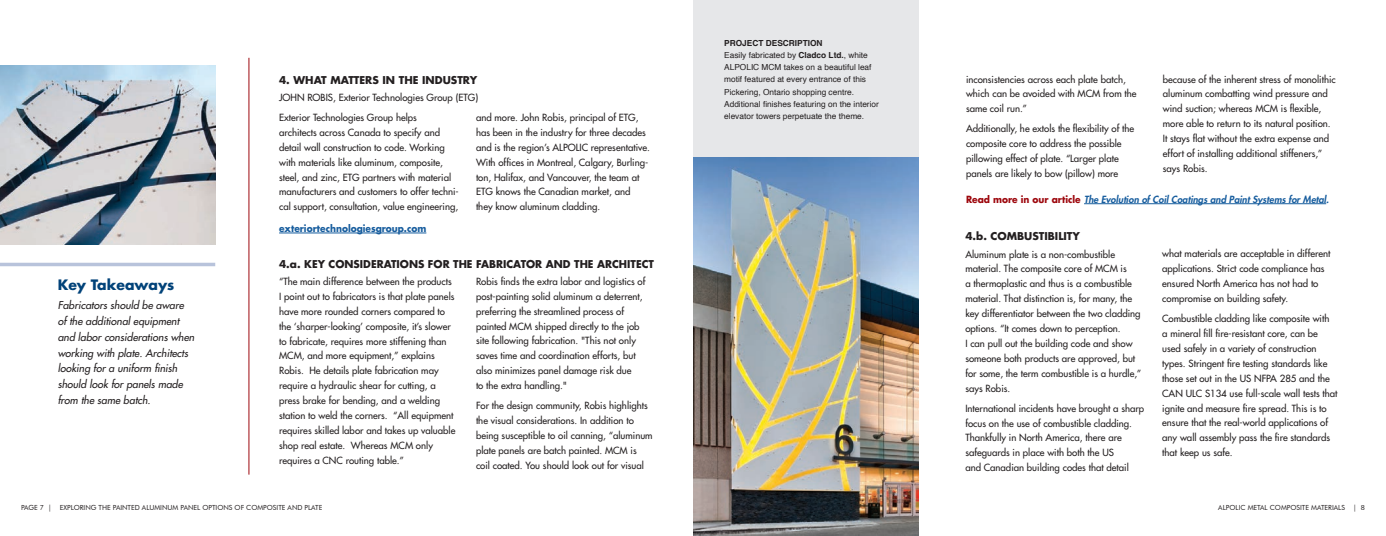
<style>
.page{position:relative;width:1386px;height:536px;background:#fff}
.page>*{position:absolute;margin:0;border:0;box-sizing:border-box;transform-origin:0 0}
.t1{font:700 14px "Futura Std";color:#004279}
.t2{font:italic 500 10.5px/15.8px "Futura Std";color:#231f20}
.t3{font:700 10.5px "Futura Std";color:#231f20}
.t4{font:500 9.62px/14.9px "Futura Std";color:#231f20}
.t5{font:italic 800 9.62px "Futura Std";color:#175d9e}
.t6{font:700 9.62px "Futura Std";color:#175d9e;scale:.94 1}
.t7{font:8.31px/12.2px "Helvetica";color:#231f20}
.t8{font:7px "Futura BT";color:#231f20}
.s1{font-weight:700}
.s2{font-weight:700;font-style:normal;color:#9d070d}
</style>
<div class="page">
<hr style="left:248px;top:58px;width:1px;height:416px;background:#9d070d">
<img style="left:0;top:66px;width:215px;height:178px">
<hr style="left:279px;top:233px;width:147px;height:1px;background:#175d9e">
<hr style="left:1084px;top:203px;width:242px;height:1px;background:#175d9e">
<hr style="left:0;top:263px;width:215px;height:3px;background:#b8c3db">
<div style="left:693px;top:0;width:226px;height:161px;background:#e6e7e9"></div>
<img style="left:693px;top:158px;width:226px;height:378px">
<h1 class="t1" style="left:58px;top:275px;width:118px">Key Takeaways</h1>
<p class="t2" style="left:58px;top:298px;width:138px">Fabricators should be aware of the additional equipment and labor considerations when working with plate. Architects looking for a uniform finish should look for panels made from the same batch.</p>
<p class="t3" style="left:279px;top:73px;width:200px">4. WHAT MATTERS IN THE INDUSTRY</p>
<p class="t4" style="left:279px;top:90px;width:201px">JOHN ROBIS, Exterior Technologies Group (ETG)</p>
<p class="t4" style="left:279px;top:110px;width:181px">Exterior Technologies Group helps<br>architects across Canada to specify and detail wall construction to code. Working with materials like aluminum, composite, steel, and zinc, ETG partners with material manufacturers and customers to offer techni&shy;cal support, consultation, value engineering,</p>
<p class="t4" style="left:476px;top:110px;width:174px">and more. John Robis, principal of ETG, has been in the industry for three decades and is the region’s ALPOLIC representative.<br>With offices in Montreal, Calgary, Burling&shy;ton, Halifax, and Vancouver, the team at ETG knows the Canadian market, and they know aluminum cladding.</p>
<p class="t6" style="left:279px;top:222px;width:158px">exteriortechnologiesgroup.com</p>
<p class="t3" style="left:279px;top:256px;width:376px">4.a. KEY CONSIDERATIONS FOR THE FABRICATOR AND THE ARCHITECT</p>
<p class="t4" style="left:279px;top:274px;width:178px">“The main difference between the products I point out to fabricators is that plate panels have more rounded corners compared to the ‘sharper-looking’ composite, it’s slower to fabricate, requires more stiffening than MCM, and more equipment,” explains Robis. He details plate fabrication may require a hydraulic shear for cutting, a press brake for bending, and a welding station to weld the corners. “All equipment requires skilled labor and takes up valuable shop real estate. Whereas MCM only requires a CNC routing table.”</p>
<p class="t4" style="left:476px;top:274px;width:171px">Robis finds the extra labor and logistics of post-painting solid aluminum a deterrent, preferring the streamlined process of painted MCM shipped directly to the job site following fabrication. "This not only saves time and coordination efforts, but also minimizes panel damage risk due<br>to the extra handling. "</p>
<p class="t4" style="left:476px;top:398px;width:178px">For the design community, Robis highlights the visual considerations. In addition to being susceptible to oil canning, “aluminum plate panels are batch painted. MCM is coil coated. You should look out for visual</p>
<p class="t7" style="left:724px;top:37px;width:156px"><span class="s1">PROJECT DESCRIPTION<br></span>Easily fabricated by <span class="s1">Cladco Ltd.</span>, white ALPOLIC MCM takes on a beautiful leaf motif featured at every entrance of this Pickering, Ontario shopping centre.<br>Additional finishes featuring on the interior elevator towers perpetuate the theme.</p>
<p class="t4" style="left:966px;top:72px;width:172px">inconsistencies across each plate batch, which can be avoided with MCM from the same coil run.”</p>
<p class="t4" style="left:966px;top:121px;width:170px">Additionally, he extols the flexibility of the composite core to address the possible pillowing effect of plate. “Larger plate panels are likely to bow (pillow) more</p>
<p class="t4" style="left:1163px;top:72px;width:174px">because of the inherent stress of monolithic aluminum combatting wind pressure and wind suction; whereas MCM is flexible, more able to return to its natural position.<br>It stays flat without the extra expense and effort of installing additional stiffeners,” says Robis.</p>
<p class="t5" style="left:966px;top:193px;width:365px"><span class="s2">Read more in our article</span> The Evolution of Coil Coatings and Paint Systems for Metal.</p>
<p class="t3" style="left:965px;top:229px;width:116px">4.b. COMBUSTIBILITY</p>
<p class="t4" style="left:965px;top:246px;width:178px">Aluminum plate is a non-combustible material. The composite core of MCM is<br>a thermoplastic and thus is a combustible material. That distinction is, for many, the key differentiator between the two cladding options. “It comes down to perception.<br>I can pull out the building code and show someone both products are approved, but for some, the term combustible is a hurdle,” says Robis.</p>
<p class="t4" style="left:965px;top:400px;width:180px">International incidents have brought a sharp focus on the use of combustible cladding.<br>Thankfully in North America, there are safeguards in place with both the US<br>and Canadian building codes that detail</p>
<p class="t4" style="left:1162px;top:246px;width:170px">what materials are acceptable in different applications. Strict code compliance has ensured North America has not had to compromise on building safety.</p>
<p class="t4" style="left:1162px;top:311px;width:177px">Combustible cladding like composite with<br>a mineral fill fire-resistant core, can be used safely in a variety of construction types. Stringent fire testing standards like those set out in the US NFPA 285 and the CAN ULC S134 use full-scale wall tests that ignite and measure fire spread. This is to ensure that the real-world applications of any wall assembly pass the fire standards that keep us safe.</p>
<p class="t8" style="left:21px;top:503px;width:303px">PAGE 7 | EXPLORING THE PAINTED ALUMINUM PANEL OPTIONS OF COMPOSITE AND PLATE</p>
<p class="t8" style="left:1218px;top:503px;width:148px">ALPOLIC METAL COMPOSITE MATERIALS | 8</p>
</div>
